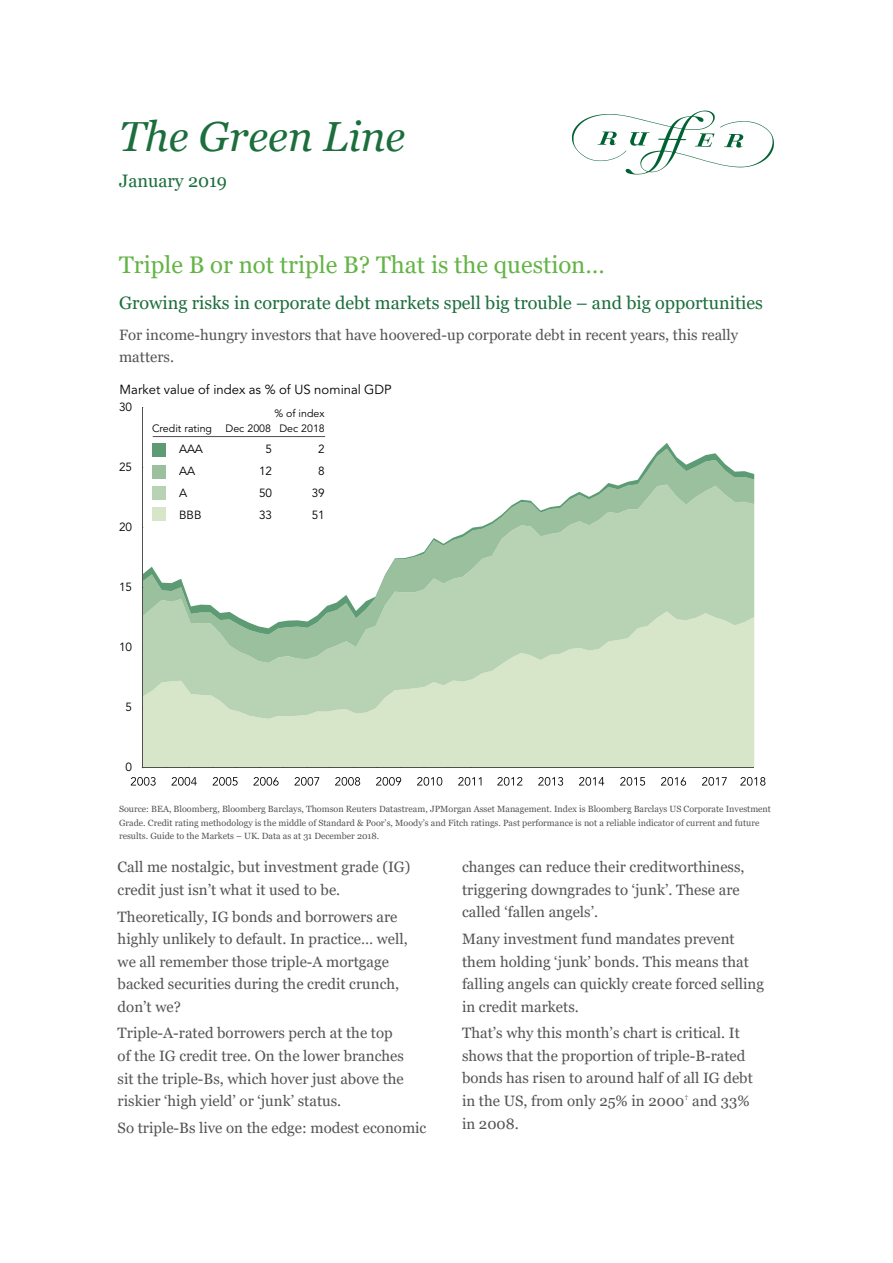
<style>
.page{position:relative;width:893px;height:1263px;background:#fff}
.page>*{position:absolute;margin:0;border:0;box-sizing:border-box;transform-origin:0 0}
.t1{font:italic 42px "Georgia";color:#1c6e3c}
.t2{font:24px "Georgia";color:#64b446}
.t3{font:18px "Georgia";color:#1c6e3c}
.t4{font:15px/22.5px "Georgia";color:#545455}
.t5{font:13.05px "Avenir LT Pro";color:#000}
.t6{font:11.85px/22px "Avenir LT Pro";color:#000}
.t7{font:10.65px "Avenir LT Pro";color:#000}
.t8{font:9px/13.5px "Georgia";color:#545455}
</style>
<div class="page">
<svg style="left:572px;top:111px;width:202px;height:63px"></svg>
<div style="left:143px;top:719px;width:611px;height:48px;background:#d7e6c8"></div>
<svg style="left:143px;top:663px;width:611px;height:56px;background:#cbdfc0"></svg>
<svg style="left:143px;top:635px;width:611px;height:28px;background:#bcd5b6"></svg>
<svg style="left:143px;top:443px;width:611px;height:192px"></svg>
<hr style="left:142px;top:407px;width:1px;height:361px;background:#505050">
<hr style="left:142px;top:767px;width:612px;height:1px;background:#505050">
<svg style="left:131px;top:777px;width:25px;height:9px"></svg>
<svg style="left:172px;top:777px;width:25px;height:9px"></svg>
<svg style="left:213px;top:777px;width:25px;height:9px"></svg>
<svg style="left:253px;top:777px;width:26px;height:9px"></svg>
<svg style="left:295px;top:777px;width:24px;height:9px"></svg>
<svg style="left:335px;top:777px;width:25px;height:9px"></svg>
<svg style="left:376px;top:777px;width:25px;height:9px"></svg>
<svg style="left:417px;top:777px;width:25px;height:9px"></svg>
<svg style="left:458px;top:777px;width:23px;height:9px"></svg>
<svg style="left:497px;top:777px;width:25px;height:9px"></svg>
<svg style="left:538px;top:777px;width:25px;height:9px"></svg>
<svg style="left:579px;top:777px;width:25px;height:9px"></svg>
<svg style="left:620px;top:777px;width:25px;height:9px"></svg>
<svg style="left:661px;top:777px;width:25px;height:9px"></svg>
<svg style="left:702px;top:777px;width:25px;height:9px"></svg>
<svg style="left:740px;top:777px;width:25px;height:9px"></svg>
<div style="left:153px;top:486px;width:13px;height:13px;background:#b8d3b3"></div>
<div style="left:153px;top:507px;width:13px;height:13px;background:#d7e6c8"></div>
<div style="left:153px;top:465px;width:13px;height:13px;background:#9ac09d"></div>
<div style="left:153px;top:443px;width:13px;height:13px;background:#5c9b73"></div>
<hr style="left:153px;top:436px;width:172px;height:1px;background:#505050">
<h1 class="t1" style="left:119px;top:110px;width:288px">The Green Line</h1>
<p class="t3" style="left:119px;top:170px;width:110px">January 2019</p>
<h2 class="t2" style="left:119px;top:250px;width:487px">Triple B or not triple B? That is the question…</h2>
<p class="t3" style="left:119px;top:292px;width:645px">Growing risks in corporate debt markets spell big trouble – and big opportunities</p>
<p class="t4" style="left:119px;top:324px;width:621px">For income-hungry investors that have hoovered-up corporate debt in recent years, this really matters.</p>
<p class="t5" style="left:120px;top:382px;width:274px">Market value of index as % of US nominal GDP</p>
<p class="t7" style="left:274px;top:407px;width:52px">% of index</p>
<p class="t7" style="left:152px;top:422px;width:62px">Credit rating</p>
<p class="t7" style="left:226px;top:422px;width:101px">Dec 2008 Dec 2018</p>
<p class="t6" style="left:266px;top:438px;width:8px">5</p>
<p class="t6" style="left:318px;top:438px;width:8px">2</p>
<p class="t6" style="left:259px;top:460px;width:15px">12</p>
<p class="t6" style="left:318px;top:460px;width:8px">8</p>
<p class="t6" style="left:259px;top:482px;width:15px">50</p>
<p class="t6" style="left:312px;top:482px;width:15px">39</p>
<p class="t6" style="left:259px;top:504px;width:15px">33</p>
<p class="t6" style="left:312px;top:504px;width:15px">51</p>
<p class="t6" style="left:119px;top:396px;width:15px">30</p>
<p class="t6" style="left:179px;top:438px;width:25px">AAA</p>
<p class="t6" style="left:119px;top:456px;width:15px">25</p>
<p class="t6" style="left:179px;top:460px;width:17px">AA</p>
<p class="t6" style="left:179px;top:482px;width:24px">A<br>BBB</p>
<p class="t6" style="left:119px;top:516px;width:15px">20</p>
<p class="t6" style="left:119px;top:576px;width:15px">15</p>
<p class="t6" style="left:119px;top:636px;width:15px">10</p>
<p class="t6" style="left:126px;top:696px;width:8px">5</p>
<p class="t6" style="left:126px;top:756px;width:8px">0</p>
<p class="t8" style="left:119px;top:802px;width:653px">Source: BEA, Bloomberg, Bloomberg Barclays, Thomson Reuters Datastream, JPMorgan Asset Management. Index is Bloomberg Barclays US Corporate Investment<br>Grade. Credit rating methodology is the middle of Standard &amp; Poor’s, Moody’s and Fitch ratings. Past performance is not a reliable indicator of current and future results. Guide to the Markets – UK. Data as at 31 December 2018.</p>
<p class="t4" style="left:118px;top:856px;width:294px">Call me nostalgic, but investment grade (IG) credit just isn’t what it used to be.</p>
<p class="t4" style="left:118px;top:906px;width:292px">Theoretically, IG bonds and borrowers are highly unlikely to default. In practice… well, we all remember those triple-A mortgage backed securities during the credit crunch, don’t we?</p>
<p class="t4" style="left:118px;top:1022px;width:288px">Triple-A-rated borrowers perch at the top of the IG credit tree. On the lower branches sit the triple-Bs, which hover just above the riskier ‘high yield’ or ‘junk’ status.</p>
<p class="t4" style="left:118px;top:1117px;width:310px">So triple-Bs live on the edge: modest economic</p>
<p class="t4" style="left:462px;top:856px;width:284px">changes can reduce their creditworthiness, triggering downgrades to ‘junk’. These are called ‘fallen angels’.</p>
<p class="t4" style="left:462px;top:928px;width:304px">Many investment fund mandates prevent them holding ‘junk’ bonds. This means that falling angels can quickly create forced selling in credit markets.</p>
<p class="t4" style="left:462px;top:1022px;width:292px">That’s why this month’s chart is critical. It shows that the proportion of triple-B-rated bonds has risen to around half of all IG debt in the US, from only 25% in 2000<sup>†</sup> and 33% in 2008.</p>
</div>
